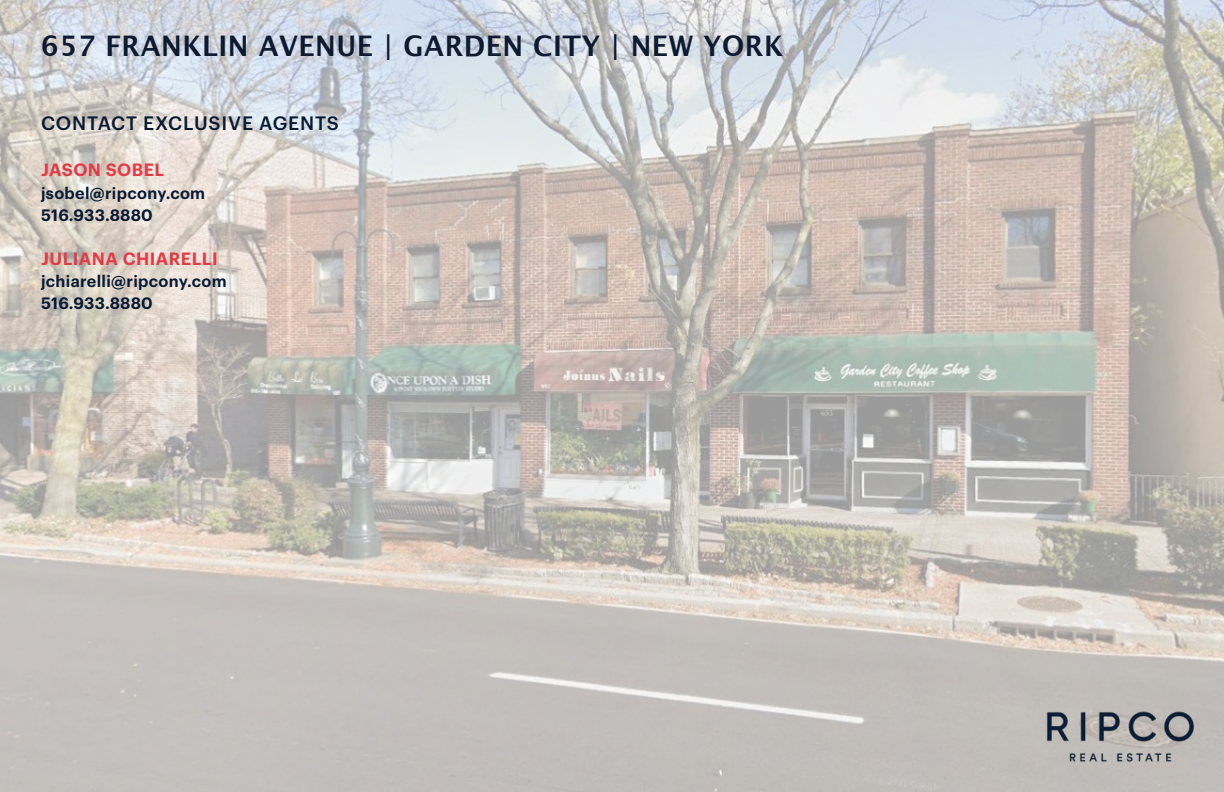
<style>
.page{position:relative;width:1224px;height:792px;background:#fff}
.page>*{position:absolute;margin:0;border:0;box-sizing:border-box;transform-origin:0 0}
.t1{font:700 28.4px "Lucida Grande";letter-spacing:.02em;color:#0d1a30;scale:.95 1}
.t2{font:500 19px "Graphik";letter-spacing:.045em;color:#081b33}
.t3{font:600 17.4px "Graphik";letter-spacing:.025em;color:#e33b45}
.t4{font:600 16.2px/22.4px "Graphik";letter-spacing:.02em;color:#081b33}
</style>
<div class="page">
<img style="left:0;top:0;width:1224px;height:792px">
<img style="left:1043px;top:709px;width:154px;height:56px">
<h1 class="t1" style="left:41px;top:23px;width:783px">657 FRANKLIN AVENUE | GARDEN CITY | NEW YORK</h1>
<p class="t2" style="left:41px;top:109px;width:299px">CONTACT EXCLUSIVE AGENTS</p>
<p class="t3" style="left:41px;top:157px;width:125px">JASON SOBEL</p>
<p class="t4" style="left:41px;top:180px;width:166px">jsobel@ripcony.com<br>516.933.8880</p>
<p class="t3" style="left:41px;top:245px;width:178px">JULIANA CHIARELLI</p>
<p class="t4" style="left:41px;top:268px;width:187px">jchiarelli@ripcony.com<br>516.933.8880</p>
</div>
